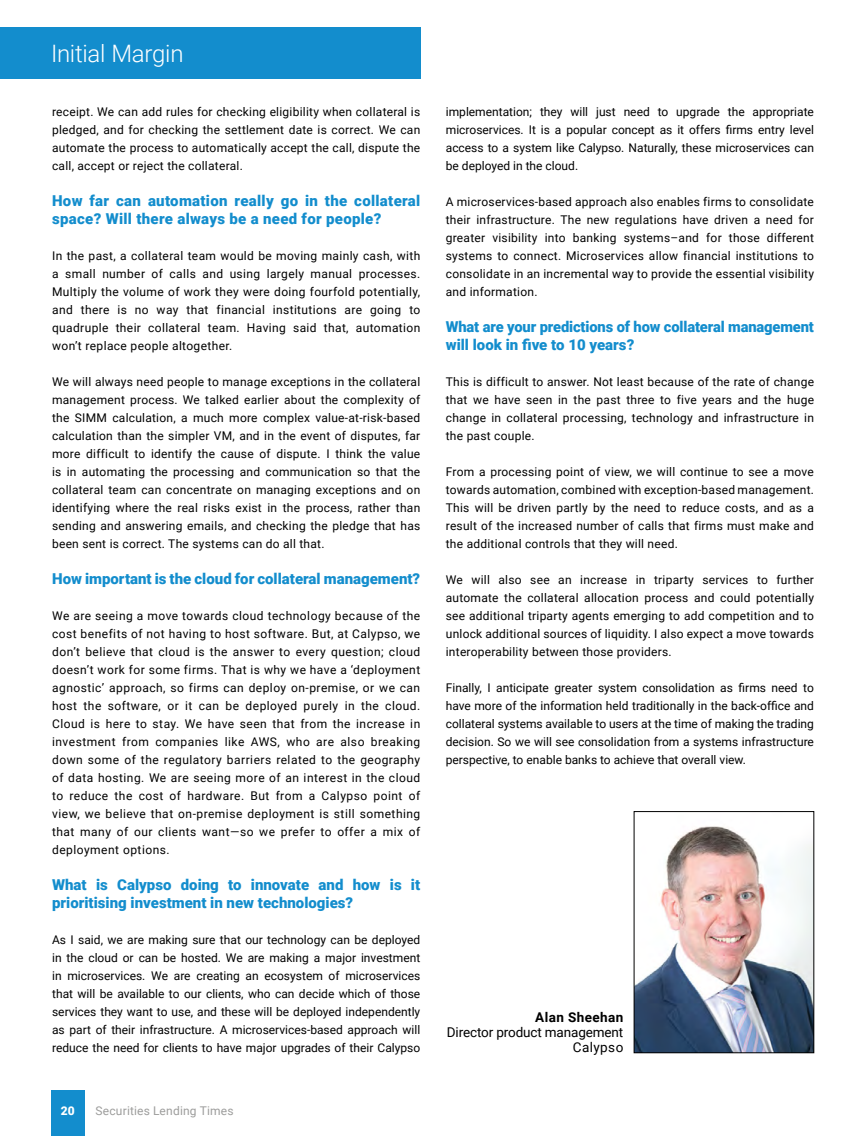
<style>
.page{position:relative;width:864px;height:1136px;background:#fff}
.page>*{position:absolute;margin:0;border:0;box-sizing:border-box;transform-origin:0 0}
.t1{font:300 24px "Roboto";letter-spacing:-.015em;color:#fff}
.t2{font:900 15px/18px "Roboto";color:#138dcd}
.t3{font:900 15px/18px "Roboto";letter-spacing:.02em;color:#138dcd}
.t4{font:13.5px/15px "Roboto";letter-spacing:-.01em;color:#000;text-align:right}
.t5{font:700 13.5px "Roboto";letter-spacing:.03em;color:#000}
.t6{font:12px/18px "Roboto";letter-spacing:.02em;color:#000;text-align:justify}
.t7{font:12px "Roboto";letter-spacing:.015em;color:#9d9d9c}
.t8{font:900 12px "Roboto";color:#fff}
</style>
<div class="page">
<div style="left:51px;top:1090px;width:34px;height:45px;background:#138dcd"></div>
<div style="left:0;top:28px;width:420px;height:51px;background:#138dcd"></div>
<img style="left:635px;top:826px;width:176px;height:224px">
<div style="left:633px;top:811px;width:180px;height:241px;border:1px solid #000"></div>
<h1 class="t1" style="left:51px;top:36px;width:134px">Initial Margin</h1>
<p class="t6" style="left:52px;top:102px;width:369px">receipt. We can add rules for checking eligibility when collateral is pledged, and for checking the settlement date is correct. We can automate the process to automatically accept the call, dispute the call, accept or reject the collateral.</p>
<p class="t3" style="left:52px;top:191px;width:369px">How far can automation really go in the collateral space? Will there always be a need for people?</p>
<p class="t6" style="left:52px;top:246px;width:369px">In the past, a collateral team would be moving mainly cash, with a small number of calls and using largely manual processes.<br>Multiply the volume of work they were doing fourfold potentially, and there is no way that financial institutions are going to quadruple their collateral team. Having said that, automation won’t replace people altogether.</p>
<p class="t6" style="left:52px;top:372px;width:369px">We will always need people to manage exceptions in the collateral management process. We talked earlier about the complexity of the SIMM calculation, a much more complex value-at-risk-based calculation than the simpler VM, and in the event of disputes, far more difficult to identify the cause of dispute. I think the value is in automating the processing and communication so that the collateral team can concentrate on managing exceptions and on identifying where the real risks exist in the process, rather than sending and answering emails, and checking the pledge that has been sent is correct. The systems can do all that.</p>
<p class="t2" style="left:52px;top:569px;width:369px">How important is the cloud for collateral management?</p>
<p class="t6" style="left:52px;top:606px;width:369px">We are seeing a move towards cloud technology because of the cost benefits of not having to host software. But, at Calypso, we don’t believe that cloud is the answer to every question; cloud doesn’t work for some firms. That is why we have a ‘deployment agnostic’ approach, so firms can deploy on-premise, or we can host the software, or it can be deployed purely in the cloud.<br>Cloud is here to stay. We have seen that from the increase in investment from companies like AWS, who are also breaking down some of the regulatory barriers related to the geography of data hosting. We are seeing more of an interest in the cloud to reduce the cost of hardware. But from a Calypso point of view, we believe that on-premise deployment is still something that many of our clients want—so we prefer to offer a mix of deployment options.</p>
<p class="t2" style="left:52px;top:875px;width:369px">What is Calypso doing to innovate and how is it prioritising investment in new technologies?</p>
<p class="t6" style="left:52px;top:930px;width:369px">As I said, we are making sure that our technology can be deployed in the cloud or can be hosted. We are making a major investment in microservices. We are creating an ecosystem of microservices that will be available to our clients, who can decide which of those services they want to use, and these will be deployed independently as part of their infrastructure. A microservices-based approach will reduce the need for clients to have major upgrades of their Calypso</p>
<p class="t8" style="left:61px;top:1102px;width:15px">20</p>
<p class="t7" style="left:95px;top:1102px;width:140px">Securities Lending Times</p>
<p class="t6" style="left:445px;top:102px;width:369px">implementation; they will just need to upgrade the appropriate microservices. It is a popular concept as it offers firms entry level access to a system like Calypso. Naturally, these microservices can be deployed in the cloud.</p>
<p class="t6" style="left:445px;top:192px;width:369px">A microservices-based approach also enables firms to consolidate their infrastructure. The new regulations have driven a need for greater visibility into banking systems–and for those different systems to connect. Microservices allow financial institutions to consolidate in an incremental way to provide the essential visibility and information.</p>
<p class="t2" style="left:445px;top:317px;width:369px">What are your predictions of how collateral management will look in five to 10 years?</p>
<p class="t6" style="left:445px;top:372px;width:369px">This is difficult to answer. Not least because of the rate of change that we have seen in the past three to five years and the huge change in collateral processing, technology and infrastructure in the past couple.</p>
<p class="t6" style="left:445px;top:462px;width:369px">From a processing point of view, we will continue to see a move towards automation, combined with exception-based management.<br>This will be driven partly by the need to reduce costs, and as a result of the increased number of calls that firms must make and the additional controls that they will need.</p>
<p class="t6" style="left:445px;top:570px;width:369px">We will also see an increase in triparty services to further automate the collateral allocation process and could potentially see additional triparty agents emerging to add competition and to unlock additional sources of liquidity. I also expect a move towards interoperability between those providers.</p>
<p class="t6" style="left:445px;top:678px;width:369px">Finally, I anticipate greater system consolidation as firms need to have more of the information held traditionally in the back-office and collateral systems available to users at the time of making the trading decision. So we will see consolidation from a systems infrastructure perspective, to enable banks to achieve that overall view.</p>
<p class="t5" style="left:535px;top:1007px;width:90px">Alan Sheehan</p>
<p class="t4" style="left:446px;top:1024px;width:178px">Director product management<br>Calypso</p>
</div>
